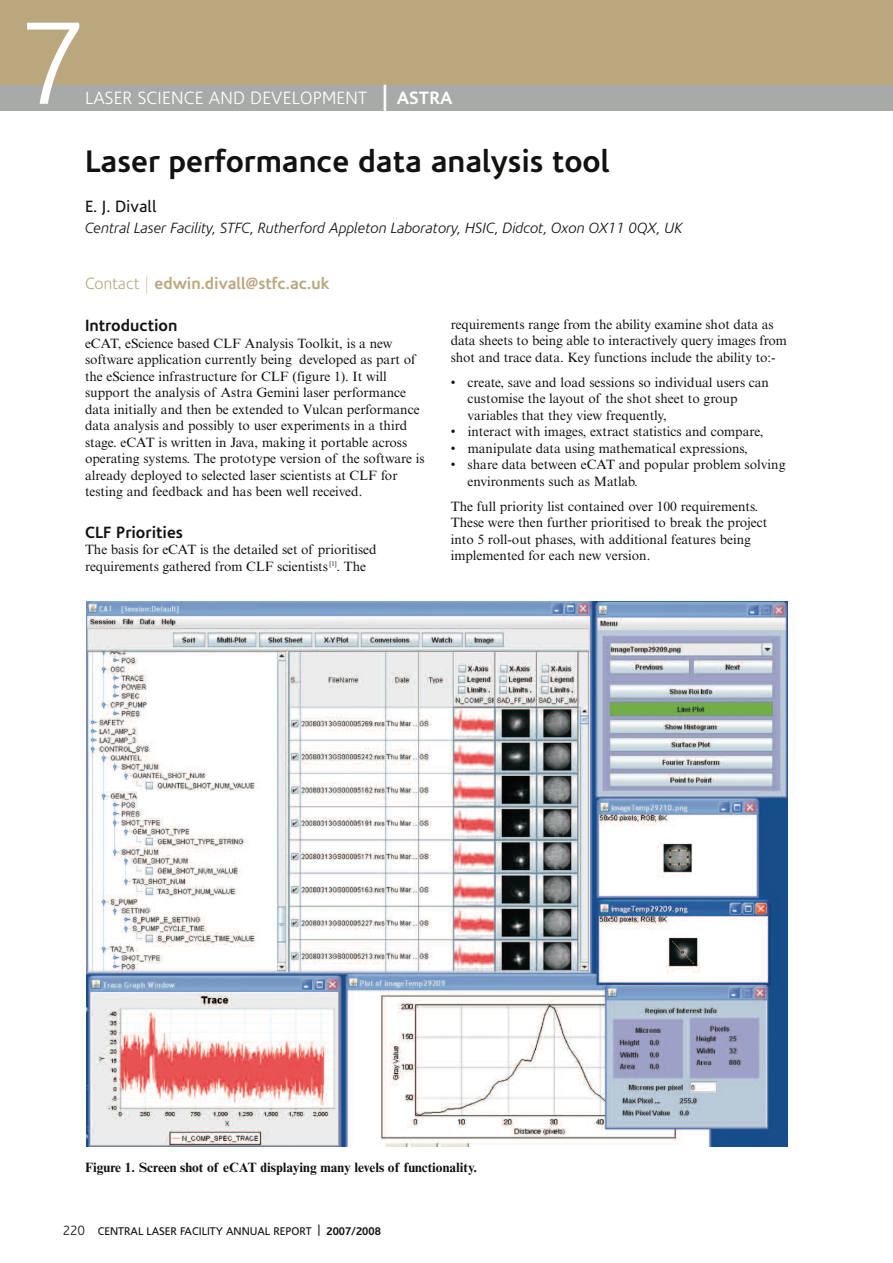
<style>
.page{position:relative;width:893px;height:1263px;background:#fff}
.page>*{position:absolute;margin:0;border:0;box-sizing:border-box;transform-origin:0 0}
.t1{font:300 118.5px "Corisande";color:#fff}
.t2{font:700 31.5px "Corisande";color:#121211}
.t3{font:300 18px "Corisande";letter-spacing:.01em;color:#fff}
.t4{font:700 16.5px "Corisande";color:#bba77e}
.t5{font:700 16.5px "Corisande";color:#121211}
.t6{font:16.5px "Corisande";color:#121211}
.t7{font:italic 300 15px "Corisande";color:#121211}
.t8{font:13.5px/16.5px "Times NRMT";color:#121211}
.t9{font:700 13.5px "Times NRMT";color:#121211}
.t10{font:11.25px "Corisande";color:#121211}
.s1{font-weight:400;font-size:27px}
.s2{font-weight:700}
.s3{font-weight:300}
.s4{font-family:"Helvetica Neue";font-weight:200;font-size:24px}
.s5{font-weight:300;font-size:13.5px}
</style>
<div class="page">
<div style="left:0;top:0;width:893px;height:85px;background:#bba77e"></div>
<div style="left:0;top:85px;width:893px;height:26px;background:#a8aaa7"></div>
<img style="left:87px;top:601px;width:700px;height:546px">
<h1 class="t1" style="left:20px;top:17px;width:67px">7</h1>
<h3 class="t3" style="left:85px;top:90px;width:369px">LASER SCIENCE AND DEVELOPMENT <span class="s1">|</span> <span class="s2">ASTRA</span></h3>
<h2 class="t2" style="left:85px;top:149px;width:526px">Laser performance data analysis tool</h2>
<p class="t6" style="left:85px;top:200px;width:73px">E. J. Divall</p>
<p class="t7" style="left:85px;top:222px;width:599px">Central Laser Facility, STFC, Rutherford Appleton Laboratory, HSIC, Didcot, Oxon OX11 0QX, UK</p>
<p class="t4" style="left:85px;top:277px;width:246px"><span class="s3">Contact</span> <span class="s4">|</span> edwin.divall@stfc.ac.uk</p>
<p class="t5" style="left:85px;top:319px;width:94px">Introduction</p>
<p class="t8" style="left:85px;top:336px;width:341px">eCAT, eScience based CLF Analysis Toolkit, is a new software application currently being developed as part of the eScience infrastructure for CLF (figure 1). It will support the analysis of Astra Gemini laser performance data initially and then be extended to Vulcan performance data analysis and possibly to user experiments in a third stage. eCAT is written in Java, making it portable across operating systems. The prototype version of the software is already deployed to selected laser scientists at CLF for testing and feedback and has been well received.</p>
<p class="t5" style="left:85px;top:526px;width:99px">CLF Priorities</p>
<p class="t8" style="left:85px;top:543px;width:293px">The basis for eCAT is the detailed set of prioritised requirements gathered from CLF scientists <sup>[1]</sup>. The</p>
<p class="t8" style="left:451px;top:317px;width:338px">requirements range from the ability examine shot data as data sheets to being able to interactively query images from shot and trace data. Key functions include the ability to:-</p>
<p class="t8" style="left:468px;top:375px;width:303px;text-indent:-17px">• create, save and load sessions so individual users can customise the layout of the shot sheet to group variables that they view frequently,</p>
<p class="t8" style="left:451px;top:425px;width:314px">• interact with images, extract statistics and compare,</p>
<p class="t8" style="left:451px;top:441px;width:298px">• manipulate data using mathematical expressions,</p>
<p class="t8" style="left:468px;top:458px;width:319px;text-indent:-17px">• share data between eCAT and popular problem solving environments such as Matlab.</p>
<p class="t8" style="left:451px;top:499px;width:318px">The full priority list contained over 100 requirements.<br>These were then further prioritised to break the project into 5 roll-out phases, with additional features being implemented for each new version.</p>
<p class="t9" style="left:85px;top:1162px;width:393px">Figure 1. Screen shot of eCAT displaying many levels of functionality.</p>
<p class="t10" style="left:63px;top:1226px;width:320px"><span class="s5">220</span> CENTRAL LASER FACILITY ANNUAL REPORT | <span class="s2">2007/2008</span></p>
</div>
